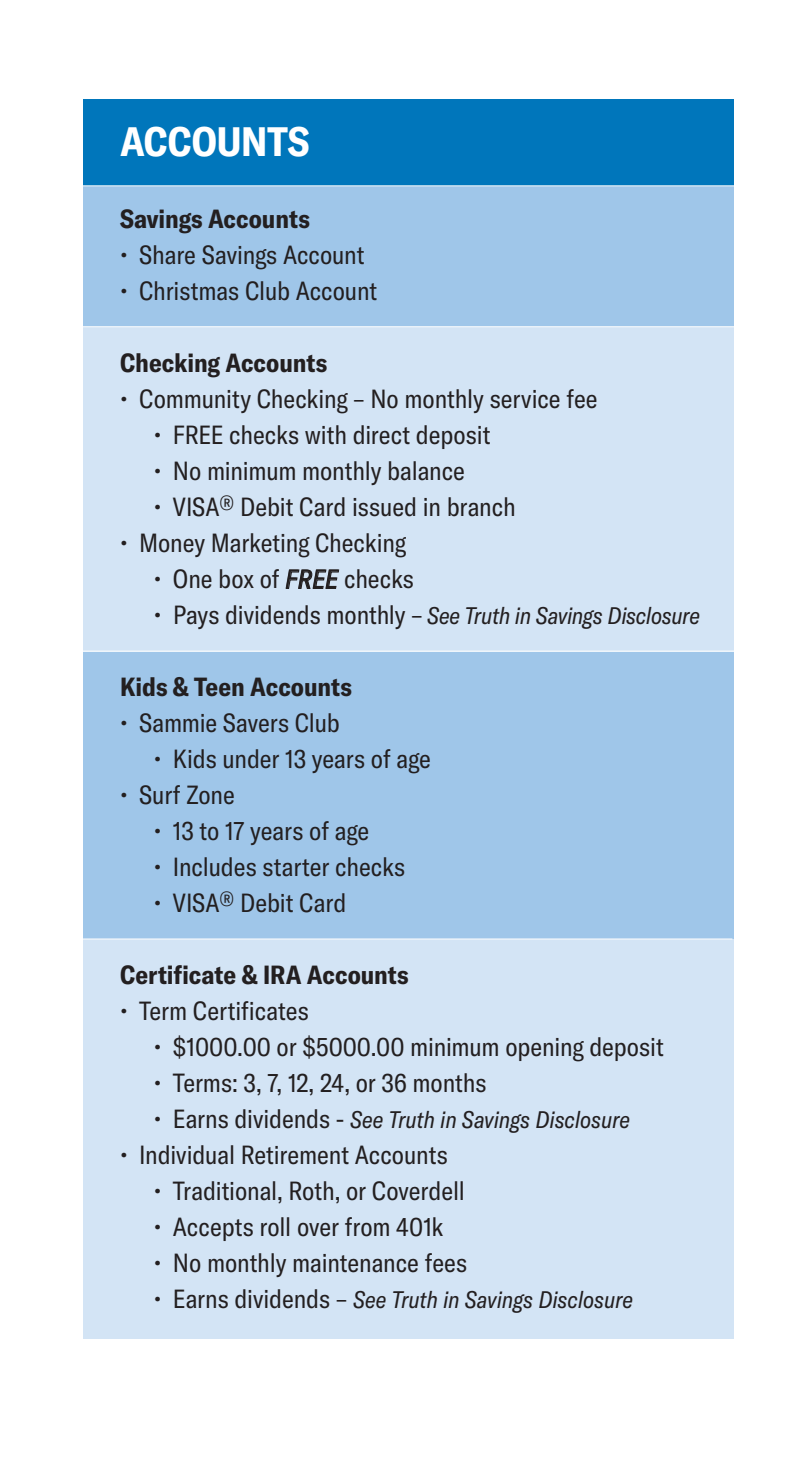
<style>
.page{position:relative;width:807px;height:1458px;background:#fff}
.page>*{position:absolute;margin:0;border:0;box-sizing:border-box;transform-origin:0 0}
.t1{font:700 condensed 40.5px "GT America";letter-spacing:-.005em;color:#fff}
.t2{font:condensed 25.88px "GT America";letter-spacing:-.005em;color:#231f20}
.t3{font:700 condensed 25.88px "GT America";color:#231f20}
.t4{font:italic condensed 23.62px "GT America";letter-spacing:-.01em;color:#231f20}
.s1{font-style:italic}
.s2{font-style:normal;font-size:25.88px}
</style>
<div class="page">
<div style="left:83px;top:176px;width:650px;height:1038px;background:#9fc6e9"></div>
<div style="left:83px;top:99px;width:650px;height:87px;background:#0076bb"></div>
<div style="left:83px;top:327px;width:650px;height:325px;background:#d3e4f5"></div>
<div style="left:83px;top:939px;width:650px;height:399px;background:#d3e4f5"></div>
<hr style="left:60px;top:326px;width:680px;height:1px;background:#fff">
<hr style="left:60px;top:651px;width:680px;height:1px;background:#fff">
<hr style="left:53px;top:939px;width:679px;height:1px;background:#fff">
<hr style="left:60px;top:185px;width:680px;height:1px;background:#fff">
<svg style="left:285px;top:569px;width:55px;height:20px"></svg>
<h1 class="t1" style="left:120px;top:117px;width:191px">ACCOUNTS</h1>
<p class="t3" style="left:120px;top:203px;width:191px">Savings Accounts</p>
<p class="t2" style="left:120px;top:240px;width:246px">• Share Savings Account</p>
<p class="t2" style="left:120px;top:276px;width:259px">• Christmas Club Account</p>
<p class="t3" style="left:120px;top:347px;width:209px">Checking Accounts</p>
<p class="t2" style="left:120px;top:384px;width:479px">• Community Checking – No monthly service fee</p>
<p class="t2" style="left:154px;top:420px;width:338px">• FREE checks with direct deposit</p>
<p class="t2" style="left:154px;top:456px;width:313px">• No minimum monthly balance</p>
<p class="t2" style="left:154px;top:492px;width:363px">• VISA<sup>®</sup> Debit Card issued in branch</p>
<p class="t2" style="left:120px;top:528px;width:287px">• Money Marketing Checking</p>
<p class="t2" style="left:154px;top:564px;width:262px">• One box of <span class="s1">FREE</span> checks</p>
<p class="t4" style="left:154px;top:602px;width:547px"><span class="s2">• Pays dividends monthly –</span> See Truth in Savings Disclosure</p>
<p class="t3" style="left:120px;top:671px;width:233px">Kids &amp; Teen Accounts</p>
<p class="t2" style="left:120px;top:708px;width:221px">• Sammie Savers Club</p>
<p class="t2" style="left:154px;top:744px;width:279px">• Kids under 13 years of age</p>
<p class="t2" style="left:120px;top:780px;width:116px">• Surf Zone</p>
<p class="t2" style="left:154px;top:816px;width:217px">• 13 to 17 years of age</p>
<p class="t2" style="left:154px;top:852px;width:253px">• Includes starter checks</p>
<p class="t2" style="left:154px;top:888px;width:194px">• VISA<sup>®</sup> Debit Card</p>
<p class="t3" style="left:120px;top:959px;width:290px">Certificate &amp; IRA Accounts</p>
<p class="t2" style="left:120px;top:996px;width:190px">• Term Certificates</p>
<p class="t2" style="left:154px;top:1032px;width:511px">• $1000.00 or $5000.00 minimum opening deposit</p>
<p class="t2" style="left:154px;top:1068px;width:334px">• Terms: 3, 7, 12, 24, or 36 months</p>
<p class="t4" style="left:154px;top:1106px;width:477px"><span class="s2">• Earns dividends -</span> See Truth in Savings Disclosure</p>
<p class="t2" style="left:120px;top:1140px;width:329px">• Individual Retirement Accounts</p>
<p class="t2" style="left:154px;top:1176px;width:312px">• Traditional, Roth, or Coverdell</p>
<p class="t2" style="left:154px;top:1212px;width:291px">• Accepts roll over from 401k</p>
<p class="t2" style="left:154px;top:1248px;width:315px">• No monthly maintenance fees</p>
<p class="t4" style="left:154px;top:1286px;width:480px"><span class="s2">• Earns dividends –</span> See Truth in Savings Disclosure</p>
</div>
